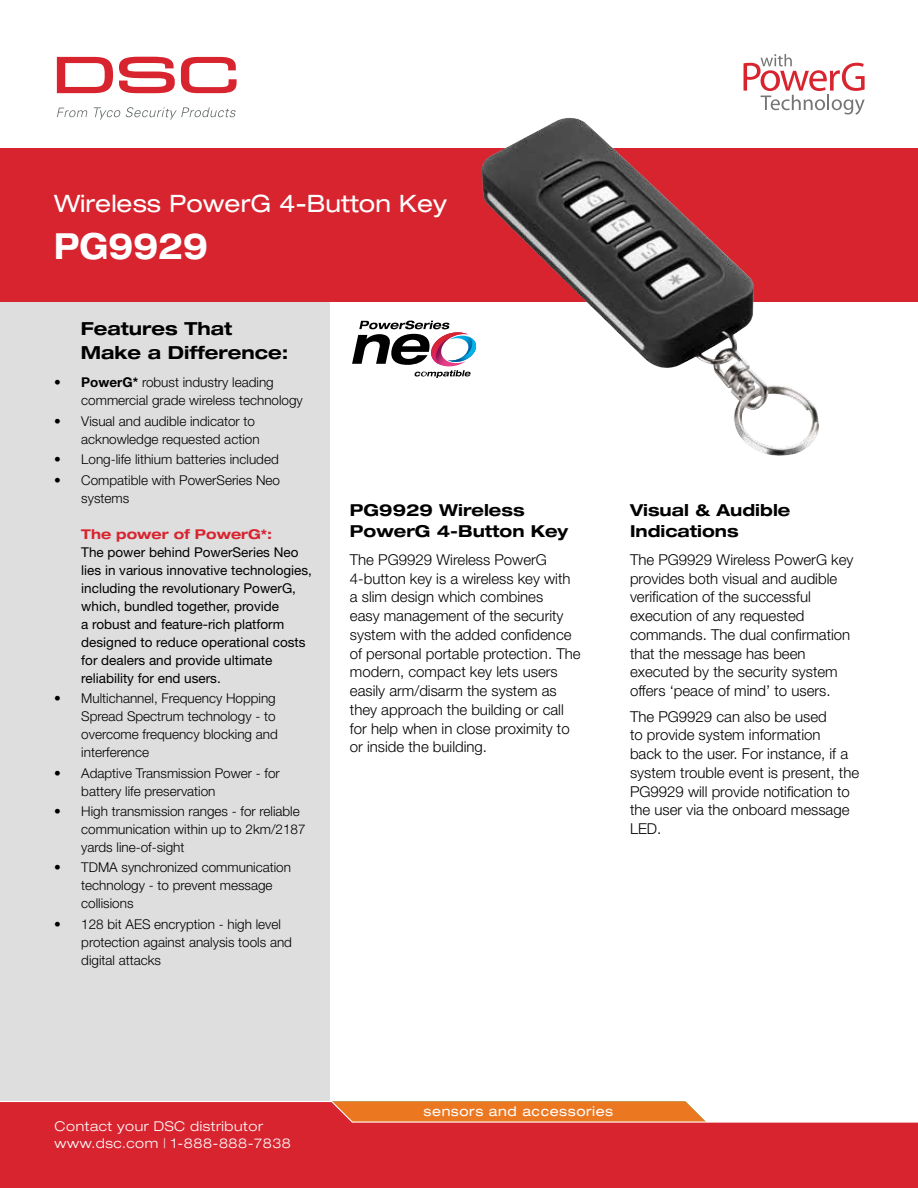
<style>
.page{position:relative;width:918px;height:1188px;background:#fff}
.page>*{position:absolute;margin:0;border:0;box-sizing:border-box;transform-origin:0 0}
.t1{font:700 expanded 36px "Helvetica Neue LT Std";color:#fff;scale:.85 1}
.t2{font:expanded 24px "Helvetica Neue LT Std";color:#fff}
.t3{font:700 expanded 18px/24px "Helvetica Neue LT Std";color:#000}
.t4{font:700 expanded 16.5px/21px "Helvetica Neue LT Std";color:#000}
.t5{font:300 15px/18.8px "Helvetica Neue LT Pro";color:#000}
.t6{font:300 13.5px/18px "Helvetica Neue LT Std";color:#000}
.t7{font:13.5px/18px "Helvetica Neue LT Std";color:#000}
.t8{font:300 expanded 13.5px/16.5px "Helvetica Neue LT Std";letter-spacing:.04em;color:#fff}
.t9{font:expanded 13.5px "Helvetica Neue LT Std";letter-spacing:.04em;color:#fff}
.t10{font:700 expanded 13.5px "Helvetica Neue LT Std";color:#d7242f}
.t11{font:500 expanded 13.5px "Helvetica Neue LT Std";letter-spacing:.04em;color:#fff}
.s1{font-weight:700}
</style>
<div class="page">
<div style="left:0;top:162px;width:329px;height:1026px;background:#dededf"></div>
<div style="left:0;top:148px;width:918px;height:154px;background:#d7242f"></div>
<svg style="left:0;top:1100px;width:918px;height:88px;background:#db3d3e"></svg>
<svg style="left:57px;top:57px;width:56px;height:36px"></svg>
<svg style="left:119px;top:57px;width:56px;height:36px"></svg>
<svg style="left:181px;top:57px;width:56px;height:36px"></svg>
<svg style="left:57px;top:108px;width:31px;height:9px"></svg>
<svg style="left:94px;top:107px;width:142px;height:13px"></svg>
<img style="left:481px;top:118px;width:338px;height:338px">
<svg style="left:352px;top:321px;width:125px;height:57px"></svg>
<svg style="left:744px;top:54px;width:121px;height:60px"></svg>
<h2 class="t2" style="left:54px;top:189px;width:394px">Wireless PowerG 4-Button Key</h2>
<h1 class="t1" style="left:54px;top:224px;width:183px">PG9929</h1>
<p class="t3" style="left:81px;top:316px;width:209px">Features That<br>Make a Difference:</p>
<p class="t6" style="left:81px;top:373px;width:223px;text-indent:-27px"><span class="s1">• PowerG*</span> robust industry leading commercial grade wireless technology</p>
<p class="t6" style="left:81px;top:412px;width:180px;text-indent:-27px">• Visual and audible indicator to acknowledge requested action</p>
<p class="t6" style="left:54px;top:450px;width:226px">• Long-life lithium batteries included</p>
<p class="t6" style="left:81px;top:471px;width:200px;text-indent:-27px">• Compatible with PowerSeries Neo systems</p>
<p class="t10" style="left:81px;top:525px;width:192px">The power of PowerG*:</p>
<p class="t7" style="left:81px;top:543px;width:232px">The power behind PowerSeries Neo lies in various innovative technologies, including the revolutionary PowerG, which, bundled together, provide<br>a robust and feature-rich platform designed to reduce operational costs for dealers and provide ultimate reliability for end users.</p>
<p class="t6" style="left:81px;top:689px;width:198px;text-indent:-27px">• Multichannel, Frequency Hopping<br>Spread Spectrum technology - to overcome frequency blocking and interference</p>
<p class="t6" style="left:81px;top:763px;width:200px;text-indent:-27px">• Adaptive Transmission Power - for battery life preservation</p>
<p class="t6" style="left:81px;top:802px;width:226px;text-indent:-27px">• High transmission ranges - for reliable communication within up to 2km/2187 yards line-of-sight</p>
<p class="t6" style="left:81px;top:858px;width:211px;text-indent:-27px">• TDMA synchronized communication technology - to prevent message collisions</p>
<p class="t6" style="left:81px;top:915px;width:212px;text-indent:-27px">• 128 bit AES encryption - high level protection against analysis tools and digital attacks</p>
<p class="t4" style="left:350px;top:499px;width:220px">PG9929 Wireless<br>PowerG 4-Button Key</p>
<p class="t5" style="left:350px;top:550px;width:232px">The PG9929 Wireless PowerG<br>4-button key is a wireless key with a slim design which combines<br>easy management of the security system with the added confidence of personal portable protection. The modern, compact key lets users easily arm/disarm the system as they approach the building or call for help when in close proximity to or inside the building.</p>
<p class="t4" style="left:630px;top:499px;width:162px">Visual &amp; Audible<br>Indications</p>
<p class="t5" style="left:630px;top:550px;width:225px">The PG9929 Wireless PowerG key provides both visual and audible verification of the successful execution of any requested commands. The dual confirmation that the message has been executed by the security system offers ‘peace of mind’ to users.</p>
<p class="t5" style="left:630px;top:707px;width:231px">The PG9929 can also be used<br>to provide system information<br>back to the user. For instance, if a system trouble event is present, the<br>PG9929 will provide notification to the user via the onboard message<br>LED.</p>
<p class="t8" style="left:55px;top:1118px;width:238px">Contact your DSC distributor www.dsc.com | 1-888-888-7838</p>
<p class="t11" style="left:452px;top:1102px;width:134px">communications</p>
<p class="t9" style="left:424px;top:1103px;width:191px">sensors and accessories</p>
</div>
